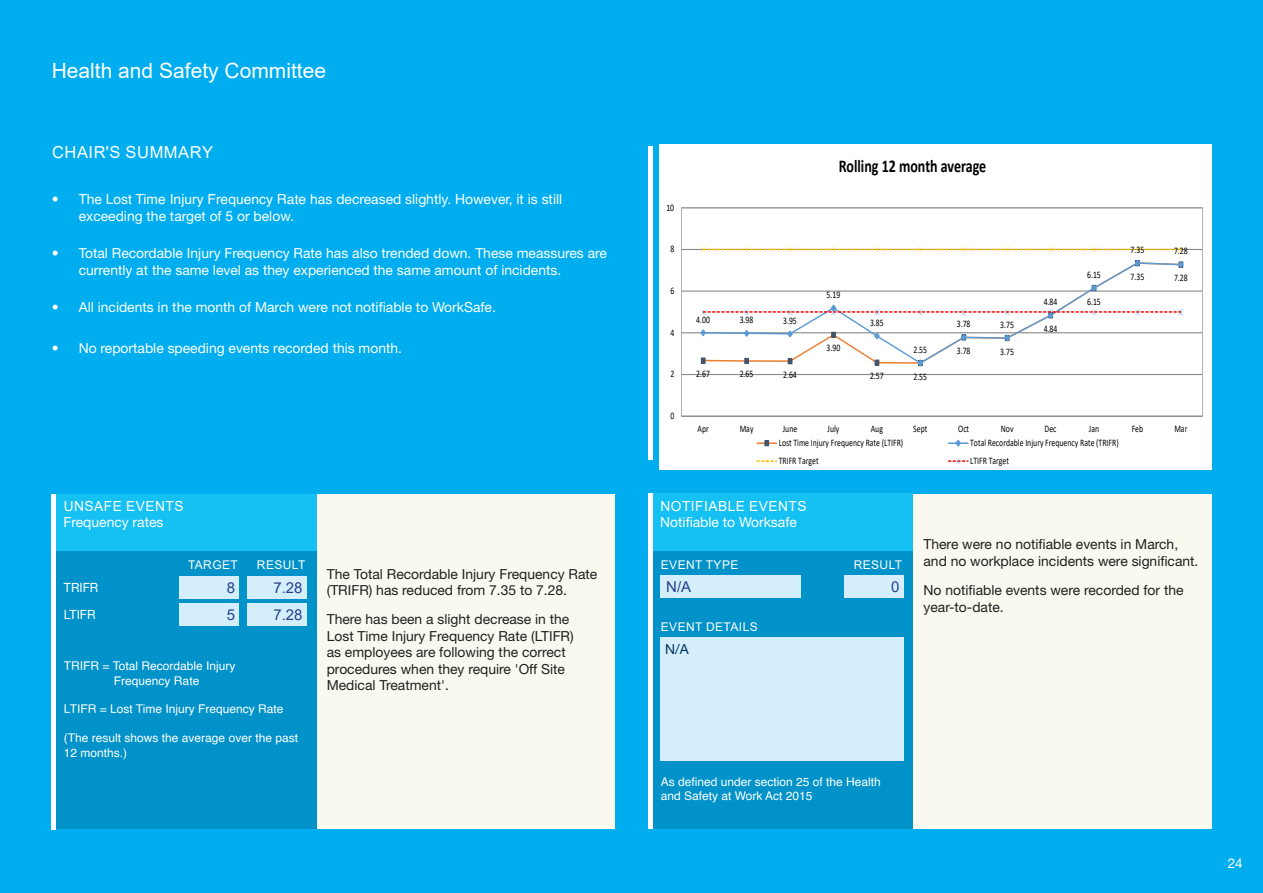
<style>
.page{position:relative;width:1263px;height:893px;background:#00aeef}
.page>*{position:absolute;margin:0;border:0;box-sizing:border-box;transform-origin:0 0}
.Heading_White{font:21px "Arial";color:#fff}
.t1{font:700 18px "Calibri";color:#000;scale:.78 1}
.Subheading_Cyan{font:16.5px "Arial";letter-spacing:.035em;color:#fff}
.Box_Editable_10_Right{font:15px "Arial";color:#253f8e}
.Box_Heading{font:13.8px/16.5px "Helvetica Neue LT Std";color:#fff}
.Body_Black{font:13.8px/16.5px "Helvetica Neue LT Std";color:#231f20}
.Box_Heading-2{font:13.8px "Arial";letter-spacing:.035em;color:#fff}
.Body_Black-2{font:13.8px "Helvetica Neue LT Std";color:#00345e}
.t2{font:13.5px "Helvetica Neue LT Std";color:#fff}
.t3{font:12.75px/27px "Helvetica Neue LT Std";color:#fff}
.t4{font:12px/14.4px "Helvetica";color:#fff}
.Box_Result{font:12px "Arial";letter-spacing:.035em;color:#fff}
.t5{font:10.05px "Calibri";color:#000;scale:.78 1}
.s1{font-family:"Helvetica"}
</style>
<div class="page">
<div style="left:659px;top:145px;width:553px;height:325px;background:#fff"></div>
<hr style="left:681px;top:374px;width:521px;height:1px;background:#898989">
<hr style="left:681px;top:333px;width:521px;height:1px;background:#898989">
<hr style="left:681px;top:291px;width:521px;height:1px;background:#898989">
<hr style="left:681px;top:249px;width:521px;height:1px;background:#898989">
<div style="left:681px;top:207px;width:522px;height:210px;border:1px solid #a5a5a5"></div>
<hr style="left:681px;top:416px;width:521px;height:1px;background:#898989">
<svg style="left:702px;top:262px;width:480px;height:103px"></svg>
<svg style="left:700px;top:329px;width:6px;height:8px"></svg>
<svg style="left:744px;top:330px;width:5px;height:7px"></svg>
<svg style="left:787px;top:330px;width:6px;height:8px"></svg>
<svg style="left:874px;top:332px;width:6px;height:8px"></svg>
<svg style="left:917px;top:359px;width:6px;height:8px"></svg>
<svg style="left:961px;top:334px;width:6px;height:7px"></svg>
<svg style="left:1004px;top:334px;width:6px;height:8px"></svg>
<svg style="left:1091px;top:284px;width:6px;height:8px"></svg>
<svg style="left:1134px;top:259px;width:6px;height:8px"></svg>
<svg style="left:1178px;top:261px;width:6px;height:7px"></svg>
<svg style="left:701px;top:246px;width:482px;height:7px"></svg>
<svg style="left:701px;top:304px;width:482px;height:15px"></svg>
<svg style="left:757px;top:440px;width:20px;height:6px"></svg>
<svg style="left:948px;top:439px;width:20px;height:8px"></svg>
<svg style="left:757px;top:458px;width:20px;height:6px"></svg>
<svg style="left:948px;top:458px;width:20px;height:6px"></svg>
<div style="left:52px;top:494px;width:563px;height:335px;background:#f9f9f0"></div>
<div style="left:52px;top:494px;width:264px;height:90px;background:#15c0f2"></div>
<div style="left:52px;top:552px;width:264px;height:277px;background:#0092c8"></div>
<hr style="left:52px;top:494px;width:4px;height:335px;background:#fff">
<div style="left:247px;top:576px;width:60px;height:22px;background:#d4effb"></div>
<div style="left:247px;top:603px;width:60px;height:23px;background:#d4effb"></div>
<div style="left:180px;top:576px;width:59px;height:22px;background:#d4effb"></div>
<div style="left:180px;top:603px;width:59px;height:23px;background:#d4effb"></div>
<div style="left:648px;top:494px;width:564px;height:334px;background:#f9f9f0"></div>
<div style="left:648px;top:494px;width:265px;height:89px;background:#15c0f2"></div>
<div style="left:649px;top:551px;width:264px;height:277px;background:#0092c8"></div>
<div style="left:648px;top:494px;width:5px;height:335px;background:#fff"></div>
<div style="left:844px;top:576px;width:60px;height:22px;background:#d4effb"></div>
<div style="left:660px;top:576px;width:140px;height:22px;background:#d4effb"></div>
<div style="left:660px;top:638px;width:244px;height:123px;background:#d4effb"></div>
<div style="left:648px;top:146px;width:5px;height:314px;background:#fff"></div>
<p class="Heading_White" style="left:52px;top:56px;width:276px">Health and Safety Committee</p>
<p class="Subheading_Cyan" style="left:52px;top:141px;width:163px">CHAIR'S SUMMARY</p>
<p class="Box_Heading" style="left:79px;top:191px;width:485px;text-indent:-27px">• The <span class="s1">Lost Time Injury Frequency Rate has</span> decreased slightly. However, it is still exceeding the target of 5 or below.</p>
<p class="Box_Heading" style="left:79px;top:245px;width:530px;text-indent:-27px">• Total Recordable Injury Frequency Rate has also trended down. These meassures are currently at the same level as they experienced the same amount of incidents.</p>
<p class="Box_Heading" style="left:52px;top:299px;width:446px">• All incidents in the month of March were not notifiable to WorkSafe.</p>
<p class="Box_Heading" style="left:52px;top:340px;width:352px">• No reportable speeding events recorded this month.</p>
<p class="Box_Heading-2" style="left:64px;top:497px;width:121px">UNSAFE EVENTS</p>
<p class="Box_Heading" style="left:63px;top:514px;width:101px">Frequency rates</p>
<p class="t3" style="left:64px;top:574px;width:36px">TRIFR<br>LTIFR</p>
<p class="Box_Result" style="left:188px;top:557px;width:51px">TARGET</p>
<p class="Box_Result" style="left:257px;top:557px;width:50px">RESULT</p>
<p class="Box_Editable_10_Right" style="left:227px;top:577px;width:10px">8</p>
<p class="Box_Editable_10_Right" style="left:227px;top:604px;width:10px">5</p>
<p class="Box_Editable_10_Right" style="left:273px;top:577px;width:31px">7.28</p>
<p class="Box_Editable_10_Right" style="left:273px;top:604px;width:31px">7.28</p>
<p class="t4" style="left:64px;top:659px;width:173px">TRIFR = Total Recordable Injury</p>
<p class="t4" style="left:114px;top:674px;width:87px">Frequency Rate</p>
<p class="t4" style="left:64px;top:702px;width:221px">LTIFR = Lost Time Injury Frequency Rate</p>
<p class="t4" style="left:64px;top:731px;width:236px">(The result shows the average over the past<br>12 months.)</p>
<p class="Body_Black" style="left:327px;top:565px;width:272px">The Total Recordable Injury Frequency Rate (TRIFR) has reduced from 7.35 to 7.28.</p>
<p class="Body_Black" style="left:327px;top:611px;width:248px">There has been a slight decrease in the Lost Time Injury Frequency Rate (LTIFR) as employees are following the correct procedures when they require 'Off Site Medical Treatment'.</p>
<p class="t5" style="left:666px;top:200px;width:12px">10</p>
<p class="t5" style="left:670px;top:242px;width:7px">8</p>
<p class="t5" style="left:670px;top:284px;width:7px">6</p>
<p class="t5" style="left:670px;top:325px;width:7px">4</p>
<p class="t5" style="left:670px;top:367px;width:7px">2</p>
<p class="t5" style="left:670px;top:409px;width:7px">0</p>
<p class="t1" style="left:839px;top:154px;width:190px">Rolling 12 month average</p>
<p class="t5" style="left:696px;top:312px;width:19px">4.00</p>
<p class="t5" style="left:740px;top:313px;width:19px">3.98</p>
<p class="t5" style="left:783px;top:313px;width:19px">3.95</p>
<p class="t5" style="left:696px;top:367px;width:19px">2.67</p>
<p class="t5" style="left:740px;top:367px;width:19px">2.65</p>
<p class="t5" style="left:783px;top:367px;width:19px">2.64</p>
<p class="t5" style="left:826px;top:287px;width:19px">5.19</p>
<p class="t5" style="left:826px;top:341px;width:19px">3.90</p>
<p class="t5" style="left:870px;top:315px;width:19px">3.85</p>
<p class="t5" style="left:913px;top:342px;width:19px">2.55</p>
<p class="t5" style="left:870px;top:369px;width:19px">2.57</p>
<p class="t5" style="left:913px;top:369px;width:19px">2.55</p>
<p class="t5" style="left:957px;top:317px;width:19px">3.78</p>
<p class="t5" style="left:1000px;top:317px;width:19px">3.75</p>
<p class="t5" style="left:957px;top:344px;width:19px">3.78</p>
<p class="t5" style="left:1000px;top:344px;width:19px">3.75</p>
<p class="t5" style="left:1044px;top:295px;width:19px">4.84</p>
<p class="t5" style="left:1044px;top:321px;width:19px">4.84</p>
<p class="t5" style="left:1087px;top:267px;width:19px">6.15</p>
<p class="t5" style="left:1087px;top:294px;width:19px">6.15</p>
<p class="t5" style="left:1130px;top:242px;width:19px">7.35</p>
<p class="t5" style="left:1174px;top:244px;width:19px">7.28</p>
<p class="t5" style="left:1130px;top:269px;width:19px">7.35</p>
<p class="t5" style="left:1174px;top:271px;width:19px">7.28</p>
<p class="t5" style="left:697px;top:422px;width:16px">Apr</p>
<p class="t5" style="left:740px;top:422px;width:19px">May</p>
<p class="t5" style="left:783px;top:422px;width:20px">June</p>
<p class="t5" style="left:827px;top:422px;width:17px">July</p>
<p class="t5" style="left:871px;top:422px;width:17px">Aug</p>
<p class="t5" style="left:913px;top:422px;width:20px">Sept</p>
<p class="t5" style="left:958px;top:422px;width:16px">Oct</p>
<p class="t5" style="left:1001px;top:422px;width:18px">Nov</p>
<p class="t5" style="left:1045px;top:422px;width:17px">Dec</p>
<p class="t5" style="left:1089px;top:422px;width:15px">Jan</p>
<p class="t5" style="left:1132px;top:422px;width:16px">Feb</p>
<p class="t5" style="left:1174px;top:422px;width:18px">Mar</p>
<p class="t5" style="left:779px;top:436px;width:161px">Lost Time Injury Frequency Rate (LTIFR)</p>
<p class="t5" style="left:970px;top:436px;width:192px">Total Recordable Injury Frequency Rate (TRIFR)</p>
<p class="t5" style="left:779px;top:454px;width:53px">TRIFR Target</p>
<p class="t5" style="left:970px;top:454px;width:51px">LTIFR Target</p>
<p class="Box_Heading-2" style="left:660px;top:496px;width:148px">NOTIFIABLE EVENTS</p>
<p class="Box_Heading" style="left:660px;top:514px;width:138px">Notifiable to Worksafe</p>
<p class="Box_Result" style="left:661px;top:556px;width:79px">EVENT TYPE</p>
<p class="Box_Result" style="left:854px;top:556px;width:50px">RESULT</p>
<p class="Box_Editable_10_Right" style="left:666px;top:577px;width:27px">N/A</p>
<p class="Box_Editable_10_Right" style="left:891px;top:577px;width:10px">0</p>
<p class="Box_Result" style="left:661px;top:618px;width:98px">EVENT DETAILS</p>
<p class="Body_Black-2" style="left:665px;top:641px;width:25px">N/A</p>
<p class="Body_Black" style="left:923px;top:536px;width:276px">There were no notifiable events in March, and no workplace incidents were significant.</p>
<p class="Body_Black" style="left:923px;top:582px;width:262px">No notifiable events were recorded for the year-to-date.</p>
<p class="t4" style="left:661px;top:775px;width:222px">As defined under section 25 of the Health and Safety at Work Act 2015</p>
<p class="t2" style="left:1228px;top:855px;width:17px">24</p>
</div>
